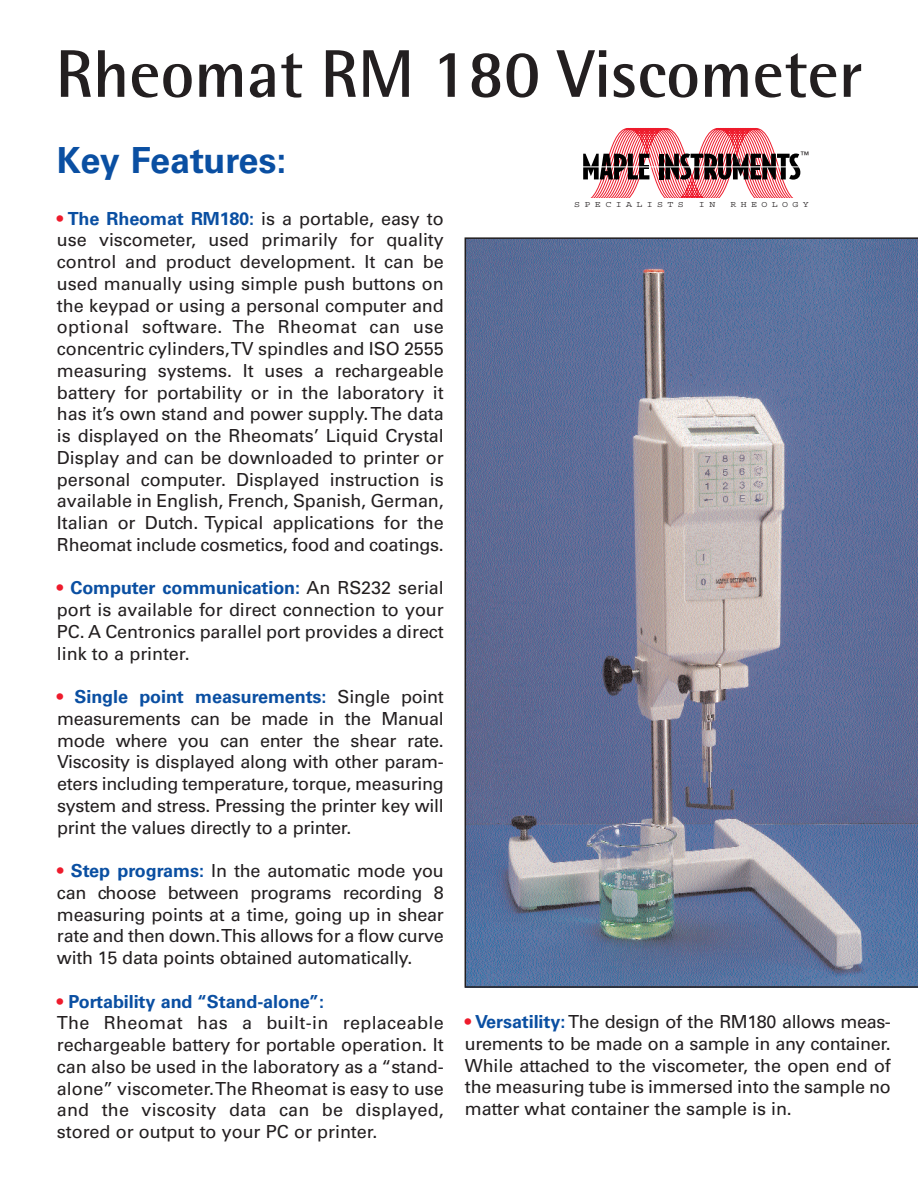
<style>
.page{position:relative;width:918px;height:1188px;background:#fff}
.page>*{position:absolute;margin:0;border:0;box-sizing:border-box;transform-origin:0 0}
.t1{font:700 67.5px "Rotis Semi Sans";color:#231f20}
.t2{font:700 36px "Univers";letter-spacing:-.015em;color:#0a4fa2}
.t3{font:18px/21.8px "Univers";letter-spacing:-.005em;color:#231f20;text-align:justify}
.t4{font:9px "Helvetica";color:#231f20}
.t5{font:8.7px "Courier";letter-spacing:.445em;color:#231f20;scale:1.15 1}
.s1{font-weight:700;color:#ee1b2c}
.s2{font-weight:700;color:#0a4fa2}
</style>
<div class="page">
<svg style="left:465px;top:237px;width:453px;height:751px;background:#6f7a9b"></svg>
<svg style="left:583px;top:128px;width:218px;height:70px"></svg>
<hr style="left:580px;top:166px;width:224px;height:1px;background:#fff">
<h1 class="t1" style="left:55px;top:50px;width:809px">Rheomat RM 180 Viscometer</h1>
<h2 class="t2" style="left:57px;top:147px;width:231px">Key Features:</h2>
<p class="t3" style="left:57px;top:209px;width:388px"><span class="s1">•</span> <span class="s2">The Rheomat RM180:</span> is a portable, easy to use viscometer, used primarily for quality control and product development. It can be used manually using simple push buttons on the keypad or using a personal computer and optional software. The Rheomat can use concentric cylinders, TV spindles and ISO 2555 measuring systems. It uses a rechargeable battery for portability or in the laboratory it has it’s own stand and power supply. The data is displayed on the Rheomats’ Liquid Crystal Display and can be downloaded to printer or personal computer. Displayed instruction is available in English, French, Spanish, German, Italian or Dutch. Typical applications for the Rheomat include cosmetics, food and coatings.</p>
<p class="t3" style="left:57px;top:579px;width:388px"><span class="s1">•</span> <span class="s2">Computer communication:</span> An RS232 serial port is available for direct connection to your PC. A Centronics parallel port provides a direct link to a printer.</p>
<p class="t3" style="left:57px;top:687px;width:388px"><span class="s1">•</span> <span class="s2">Single point measurements:</span> Single point measurements can be made in the Manual mode where you can enter the shear rate.<br>Viscosity is displayed along with other param&shy;eters including temperature, torque, measuring system and stress. Pressing the printer key will print the values directly to a printer.</p>
<p class="t3" style="left:57px;top:861px;width:388px"><span class="s1">•</span> <span class="s2">Step programs:</span> In the automatic mode you can choose between programs recording 8 measuring points at a time, going up in shear rate and then down. This allows for a flow curve with 15 data points obtained automatically.</p>
<p class="t3" style="left:57px;top:992px;width:388px;text-align:left"><span class="s1">•</span> <span class="s2">Portability and “Stand-alone”:<br></span>The Rheomat has a built-in replaceable rechargeable battery for portable operation. It can also be used in the laboratory as a “stand&shy;alone” viscometer. The Rheomat is easy to use and the viscosity data can be displayed, stored or output to your PC or printer.</p>
<p class="t4" style="left:732px;top:159px;width:10px">™</p>
<p class="t4" style="left:801px;top:151px;width:10px">™</p>
<p class="t5" style="left:574px;top:201px;width:97px">SPECIALISTS</p>
<p class="t5" style="left:699px;top:201px;width:16px">I N</p>
<p class="t5" style="left:730px;top:201px;width:70px">RHEOLOGY</p>
<p class="t3" style="left:465px;top:1013px;width:428px"><span class="s1">•</span> <span class="s2">Versatility:</span> The design of the RM180 allows meas&shy;urements to be made on a sample in any container.<br>While attached to the viscometer, the open end of the measuring tube is immersed into the sample no matter what container the sample is in.</p>
</div>
